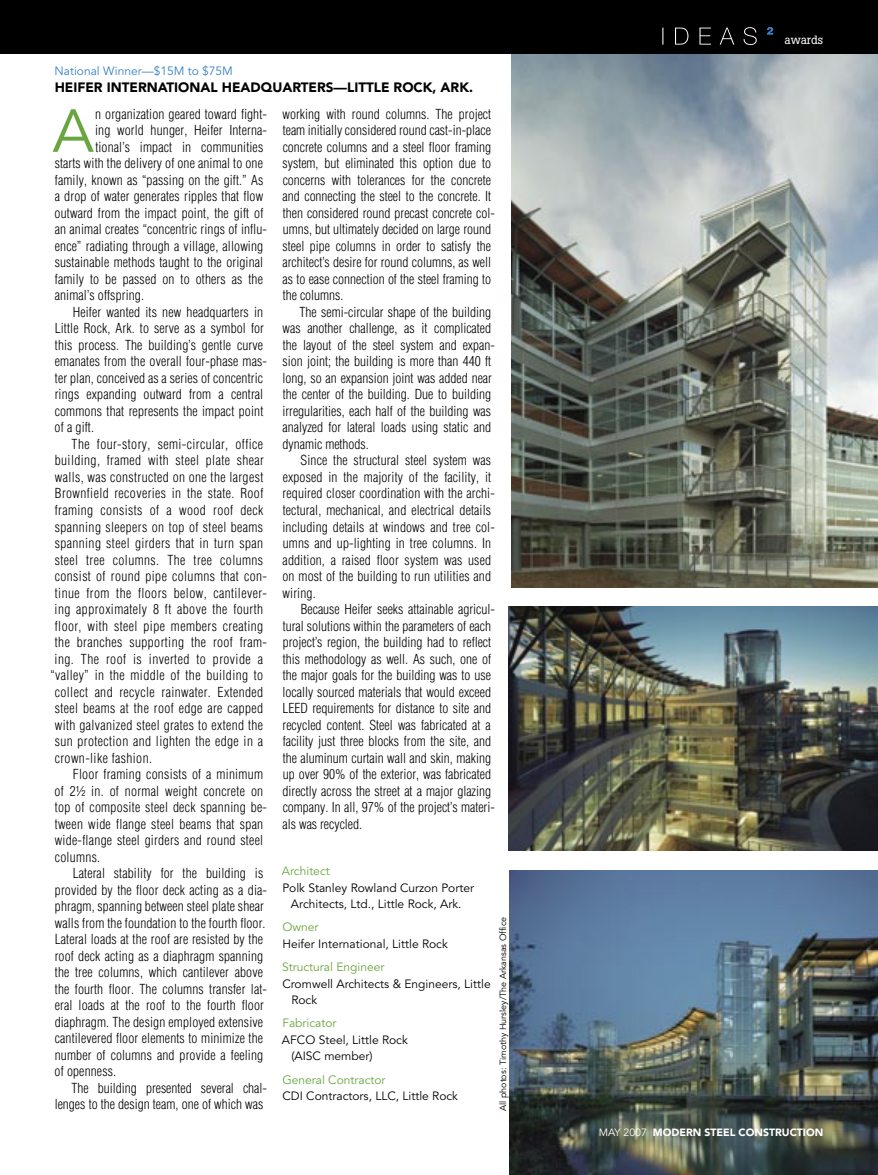
<style>
.page{position:relative;width:878px;height:1175px;background:#fff}
.page>*{position:absolute;margin:0;border:0;box-sizing:border-box;transform-origin:0 0}
.t1{font:60.15px "Avenir LT Std";color:#69a63f}
.t2{font:300 condensed 13.5px/16.5px "Helvetica";letter-spacing:.01em;color:#000}
.t3{font:300 condensed 13.5px "Helvetica";letter-spacing:.03em;color:#000}
.t4{font:900 13.5px "Avenir LT Std";color:#000}
.t5{font:12px/16.5px "Avenir LT Std";color:#000}
.t6{font:12px "Avenir LT Std";color:#69a63f}
.t7{font:12px "Avenir LT Std";color:#3a82c6}
.t8{font:12px "Boton";color:#fff}
.t9{font:900 10.5px "Avenir LT Std";color:#fff}
.t10{font:9px "Avenir LT Std";color:#000}
.s1{font-weight:400}
</style>
<div class="page">
<div style="left:0;top:0;width:878px;height:54px;background:#000"></div>
<svg style="left:662px;top:27px;width:94px;height:18px"></svg>
<svg style="left:766px;top:27px;width:7px;height:8px"></svg>
<img style="left:509px;top:606px;width:369px;height:245px">
<img style="left:509px;top:870px;width:369px;height:304px">
<img style="left:511px;top:54px;width:367px;height:533px">
<p class="t7" style="left:54px;top:64px;width:180px">National Winner—$15M to $75M</p>
<p class="t4" style="left:55px;top:79px;width:420px">HEIFER INTERNATIONAL HEADQUARTERS—LITTLE ROCK, ARK.</p>
<h1 class="t1" style="left:53px;top:96px;width:43px">A</h1>
<p class="t2" style="left:95px;top:106px;width:173px">n organization geared toward fight-</p>
<p class="t2" style="left:95px;top:122px;width:173px">ing world hunger, Heifer Interna-</p>
<p class="t2" style="left:95px;top:139px;width:169px">tional’s impact in communities</p>
<p class="t2" style="left:55px;top:155px;width:210px">starts with the delivery of one animal to one</p>
<p class="t2" style="left:55px;top:172px;width:210px">family, known as “passing on the gift.” As</p>
<p class="t2" style="left:55px;top:188px;width:210px">a drop of water generates ripples that flow</p>
<p class="t2" style="left:55px;top:205px;width:210px">outward from the impact point, the gift of</p>
<p class="t2" style="left:55px;top:221px;width:214px">an animal creates “concentric rings of influ-</p>
<p class="t2" style="left:55px;top:238px;width:210px">ence” radiating through a village, allowing</p>
<p class="t2" style="left:55px;top:254px;width:210px">sustainable methods taught to the original</p>
<p class="t2" style="left:55px;top:271px;width:210px">family to be passed on to others as the</p>
<p class="t2" style="left:55px;top:287px;width:91px">animal’s offspring.</p>
<p class="t2" style="left:73px;top:304px;width:192px">Heifer wanted its new headquarters in</p>
<p class="t2" style="left:55px;top:320px;width:211px">Little Rock, Ark. to serve as a symbol for</p>
<p class="t2" style="left:55px;top:337px;width:210px">this process. The building’s gentle curve</p>
<p class="t2" style="left:55px;top:353px;width:214px">emanates from the overall four-phase mas-</p>
<p class="t2" style="left:55px;top:370px;width:210px">ter plan, conceived as a series of concentric</p>
<p class="t2" style="left:55px;top:386px;width:210px">rings expanding outward from a central</p>
<p class="t2" style="left:55px;top:403px;width:210px">commons that represents the impact point</p>
<p class="t2" style="left:55px;top:419px;width:41px">of a gift.</p>
<p class="t3" style="left:72px;top:435px;width:193px">The four-story, semi-circular, office</p>
<p class="t3" style="left:55px;top:452px;width:211px">building, framed with steel plate shear</p>
<p class="t3" style="left:55px;top:468px;width:210px">walls, was constructed on one the largest</p>
<p class="t3" style="left:55px;top:485px;width:210px">Brownfield recoveries in the state. Roof</p>
<p class="t3" style="left:55px;top:501px;width:210px">framing consists of a wood roof deck</p>
<p class="t3" style="left:55px;top:518px;width:210px">spanning sleepers on top of steel beams</p>
<p class="t3" style="left:55px;top:534px;width:210px">spanning steel girders that in turn span</p>
<p class="t3" style="left:55px;top:551px;width:210px">steel tree columns. The tree columns</p>
<p class="t3" style="left:55px;top:567px;width:214px">consist of round pipe columns that con-</p>
<p class="t3" style="left:55px;top:584px;width:214px">tinue from the floors below, cantilever-</p>
<p class="t3" style="left:55px;top:600px;width:210px">ing approximately 8 ft above the fourth</p>
<p class="t3" style="left:55px;top:617px;width:210px">floor, with steel pipe members creating</p>
<p class="t3" style="left:55px;top:633px;width:214px">the branches supporting the roof fram-</p>
<p class="t3" style="left:55px;top:650px;width:210px">ing. The roof is inverted to provide a</p>
<p class="t3" style="left:50px;top:666px;width:214px">“valley” in the middle of the building to</p>
<p class="t3" style="left:55px;top:683px;width:210px">collect and recycle rainwater. Extended</p>
<p class="t3" style="left:55px;top:699px;width:210px">steel beams at the roof edge are capped</p>
<p class="t3" style="left:55px;top:716px;width:210px">with galvanized steel grates to extend the</p>
<p class="t3" style="left:55px;top:732px;width:210px">sun protection and lighten the edge in a</p>
<p class="t3" style="left:55px;top:749px;width:99px">crown-like fashion.</p>
<p class="t2" style="left:73px;top:766px;width:192px">Floor framing consists of a minimum</p>
<p class="t2" style="left:55px;top:782px;width:210px">of 2½ in. of normal weight concrete on</p>
<p class="t2" style="left:55px;top:799px;width:214px">top of composite steel deck spanning be-</p>
<p class="t2" style="left:55px;top:815px;width:210px">tween wide flange steel beams that span</p>
<p class="t2" style="left:55px;top:832px;width:210px">wide-flange steel girders and round steel</p>
<p class="t2" style="left:55px;top:848px;width:47px">columns.</p>
<p class="t2" style="left:73px;top:865px;width:192px">Lateral stability for the building is</p>
<p class="t2" style="left:55px;top:881px;width:214px">provided by the floor deck acting as a dia-</p>
<p class="t2" style="left:55px;top:898px;width:211px">phragm, spanning between steel plate shear</p>
<p class="t2" style="left:55px;top:914px;width:212px">walls from the foundation to the fourth floor.</p>
<p class="t2" style="left:55px;top:931px;width:210px">Lateral loads at the roof are resisted by the</p>
<p class="t2" style="left:55px;top:947px;width:210px">roof deck acting as a diaphragm spanning</p>
<p class="t2" style="left:55px;top:964px;width:210px">the tree columns, which cantilever above</p>
<p class="t2" style="left:55px;top:980px;width:214px">the fourth floor. The columns transfer lat-</p>
<p class="t2" style="left:55px;top:997px;width:211px">eral loads at the roof to the fourth floor</p>
<p class="t2" style="left:55px;top:1013px;width:210px">diaphragm. The design employed extensive</p>
<p class="t2" style="left:55px;top:1030px;width:210px">cantilevered floor elements to minimize the</p>
<p class="t2" style="left:55px;top:1046px;width:210px">number of columns and provide a feeling</p>
<p class="t2" style="left:55px;top:1063px;width:63px">of openness.</p>
<p class="t2" style="left:72px;top:1079px;width:197px">The building presented several chal-</p>
<p class="t2" style="left:55px;top:1096px;width:210px">lenges to the design team, one of which was</p>
<p class="t2" style="left:282px;top:106px;width:214px">working with round columns. The project team initially considered round cast-in-place concrete columns and a steel floor framing system, but eliminated this option due to concerns with tolerances for the concrete and connecting the steel to the concrete. It then considered round precast concrete col&shy;umns, but ultimately decided on large round steel pipe columns in order to satisfy the architect’s desire for round columns, as well as to ease connection of the steel framing to the columns.</p>
<p class="t2" style="left:282px;top:304px;width:214px;text-indent:17px">The semi-circular shape of the building was another challenge, as it complicated the layout of the steel system and expan&shy;sion joint; the building is more than 440 ft long, so an expansion joint was added near the center of the building. Due to building irregularities, each half of the building was analyzed for lateral loads using static and dynamic methods.</p>
<p class="t2" style="left:282px;top:452px;width:214px;text-indent:18px">Since the structural steel system was exposed in the majority of the facility, it required closer coordination with the archi&shy;tectural, mechanical, and electrical details including details at windows and tree col&shy;umns and up-lighting in tree columns. In addition, a raised floor system was used on most of the building to run utilities and wiring.</p>
<p class="t2" style="left:282px;top:601px;width:214px;text-indent:18px">Because Heifer seeks attainable agricul&shy;tural solutions within the parameters of each project’s region, the building had to reflect this methodology as well. As such, one of the major goals for the building was to use locally sourced materials that would exceed LEED requirements for distance to site and recycled content. Steel was fabricated at a facility just three blocks from the site, and the aluminum curtain wall and skin, making up over 90% of the exterior, was fabricated directly across the street at a major glazing company. In all, 97% of the project’s materi&shy;als was recycled.</p>
<p class="t6" style="left:282px;top:864px;width:49px">Architect</p>
<p class="t5" style="left:282px;top:879px;width:193px;text-align:center">Polk Stanley Rowland Curzon Porter<br>Architects, Ltd., Little Rock, Ark.</p>
<p class="t6" style="left:282px;top:920px;width:38px">Owner</p>
<p class="t5" style="left:282px;top:935px;width:167px">Heifer International, Little Rock</p>
<p class="t6" style="left:282px;top:960px;width:104px">Structural Engineer</p>
<p class="t5" style="left:291px;top:975px;width:201px;text-indent:-9px">Cromwell Architects &amp; Engineers, Little<br>Rock</p>
<p class="t6" style="left:282px;top:1016px;width:56px">Fabricator</p>
<p class="t5" style="left:291px;top:1031px;width:118px;text-indent:-9px">AFCO Steel, Little Rock (AISC member)</p>
<p class="t6" style="left:282px;top:1072px;width:105px">General Contractor</p>
<p class="t5" style="left:282px;top:1088px;width:177px">CDI Contractors, LLC, Little Rock</p>
<p class="t10" style="left:498px;top:1111px;width:196px;rotate:-90deg">All photos: Timothy Hursley/The Arkansas Office</p>
<p class="t8" style="left:784px;top:33px;width:40px">awards</p>
<p class="t9" style="left:599px;top:1125px;width:226px"><span class="s1">MAY 2007</span> MODERN STEEL CONSTRUCTION</p>
</div>
